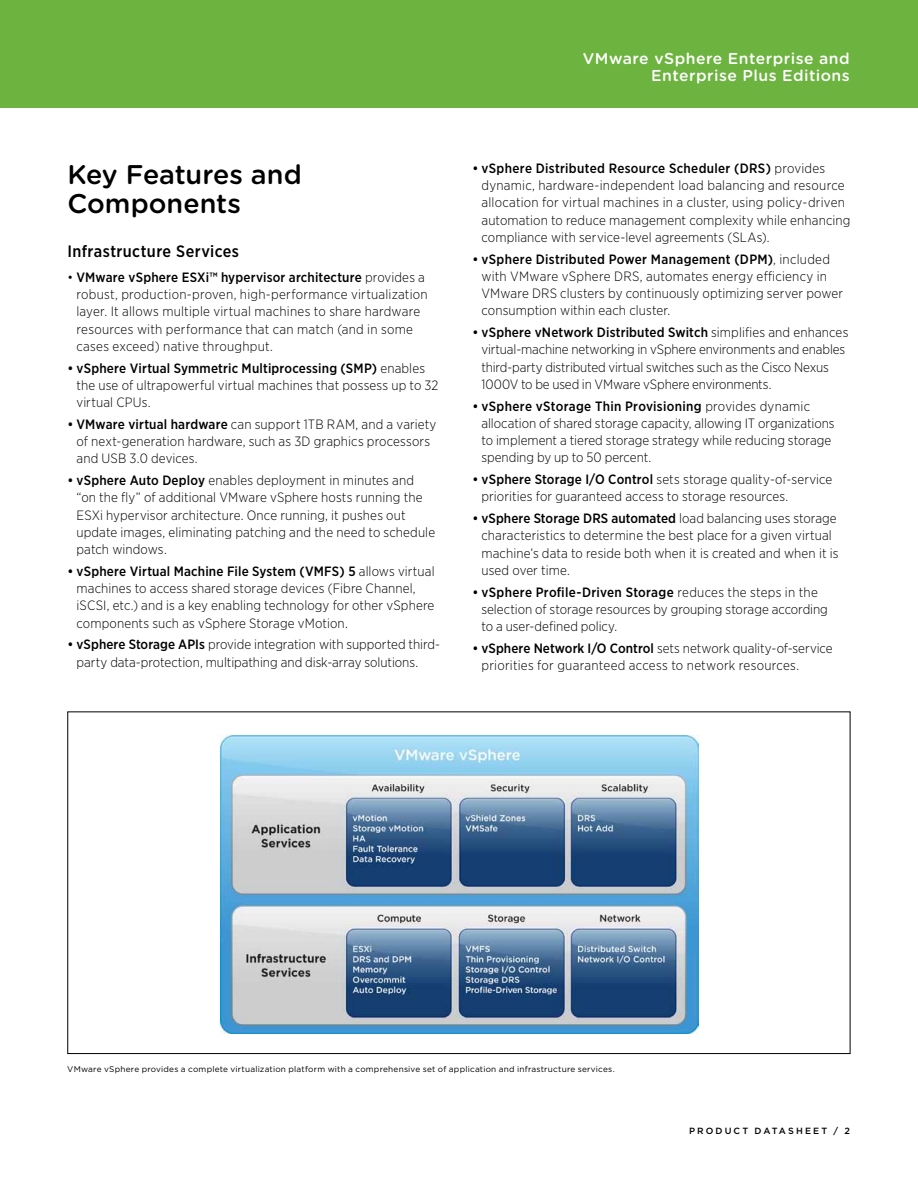
<style>
.page{position:relative;width:918px;height:1188px;background:#fff}
.page>*{position:absolute;margin:0;border:0;box-sizing:border-box;transform-origin:0 0}
.t1{font:500 27px/29.2px "Gotham Rounded";color:#000}
.t2{font:500 16.5px "Gotham Narrow";letter-spacing:.025em;color:#000}
.t3{font:500 15.75px/17.2px "Gotham Rounded";letter-spacing:.03em;color:#fff;text-align:right}
.t4{font:300 13.5px/17.2px "Gotham Narrow";letter-spacing:.005em;color:#000}
.t5{font:500 9px "Gotham";letter-spacing:.235em;color:#000}
.t6{font:8.25px "Gotham";letter-spacing:.025em;color:#000}
.s1{font-weight:500}
</style>
<div class="page">
<div style="left:0;top:0;width:918px;height:108px;background:#6cb33f"></div>
<img style="left:220px;top:735px;width:479px;height:298px">
<h1 class="t1" style="left:68px;top:158px;width:236px">Key Features and<br>Components</h1>
<p class="t2" style="left:68px;top:241px;width:173px">Infrastructure Services</p>
<p class="t4" style="left:77px;top:268px;width:353px;text-indent:-9px">• <span class="s1">VMware vSphere ESXi™ hypervisor architecture</span> provides a robust, production-proven, high-performance virtualization layer. It allows multiple virtual machines to share hardware resources with performance that can match (and in some cases exceed) native throughput.</p>
<p class="t4" style="left:77px;top:359px;width:364px;text-indent:-9px"><span class="s1">• vSphere Virtual Symmetric Multiprocessing (SMP)</span> enables the use of ultrapowerful virtual machines that possess up to 32 virtual CPUs.</p>
<p class="t4" style="left:77px;top:415px;width:362px;text-indent:-9px"><span class="s1">• VMware virtual hardware</span> can support 1TB RAM, and a variety of next-generation hardware, such as 3D graphics processors and USB 3.0 devices.</p>
<p class="t4" style="left:77px;top:471px;width:360px;text-indent:-9px"><span class="s1">• vSphere Auto Deploy</span> enables deployment in minutes and “on the fly” of additional VMware vSphere hosts running the ESXi hypervisor architecture. Once running, it pushes out update images, eliminating patching and the need to schedule patch windows.</p>
<p class="t4" style="left:77px;top:562px;width:360px;text-indent:-9px"><span class="s1">• vSphere Virtual Machine File System (VMFS) 5</span> allows virtual machines to access shared storage devices (Fibre Channel, iSCSI, etc.) and is a key enabling technology for other vSphere components such as vSphere Storage vMotion.</p>
<p class="t4" style="left:76px;top:636px;width:365px;text-indent:-9px"><span class="s1">• vSphere Storage APIs</span> provide integration with supported third&shy;party data-protection, multipathing and disk-array solutions.</p>
<p class="t3" style="left:583px;top:49px;width:268px">VMware vSphere Enterprise and<br>Enterprise Plus Editions</p>
<p class="t4" style="left:482px;top:159px;width:370px;text-indent:-9px"><span class="s1">• vSphere Distributed Resource Scheduler (DRS)</span> provides dynamic, hardware-independent load balancing and resource allocation for virtual machines in a cluster, using policy-driven automation to reduce management complexity while enhancing compliance with service-level agreements (SLAs).</p>
<p class="t4" style="left:481px;top:250px;width:363px;text-indent:-9px"><span class="s1">• vSphere Distributed Power Management (DPM)</span>, included with VMware vSphere DRS, automates energy efficiency in VMware DRS clusters by continuously optimizing server power consumption within each cluster.</p>
<p class="t4" style="left:481px;top:323px;width:368px;text-indent:-9px"><span class="s1">• vSphere vNetwork Distributed Switch</span> simplifies and enhances virtual-machine networking in vSphere environments and enables third-party distributed virtual switches such as the Cisco Nexus 1000V to be used in VMware vSphere environments.</p>
<p class="t4" style="left:481px;top:397px;width:355px;text-indent:-9px"><span class="s1">• vSphere vStorage Thin Provisioning</span> provides dynamic allocation of shared storage capacity, allowing IT organizations to implement a tiered storage strategy while reducing storage spending by up to 50 percent.</p>
<p class="t4" style="left:481px;top:470px;width:352px;text-indent:-9px"><span class="s1">• vSphere Storage I/O Control</span> sets storage quality-of-service priorities for guaranteed access to storage resources.</p>
<p class="t4" style="left:481px;top:509px;width:359px;text-indent:-9px"><span class="s1">• vSphere Storage DRS automated</span> load balancing uses storage characteristics to determine the best place for a given virtual machine’s data to reside both when it is created and when it is used over time.</p>
<p class="t4" style="left:481px;top:583px;width:348px;text-indent:-9px"><span class="s1">• vSphere Profile-Driven Storage</span> reduces the steps in the selection of storage resources by grouping storage according to a user-defined policy.</p>
<p class="t4" style="left:481px;top:639px;width:353px;text-indent:-9px"><span class="s1">• vSphere Network I/O Control</span> sets network quality-of-service priorities for guaranteed access to network resources.</p>
<p class="t6" style="left:67px;top:1064px;width:549px">VMware vSphere provides a complete virtualization platform with a comprehensive set of application and infrastructure services.</p>
<p class="t5" style="left:689px;top:1125px;width:162px">PRODUCT DATASHEET / 2</p>
</div>
